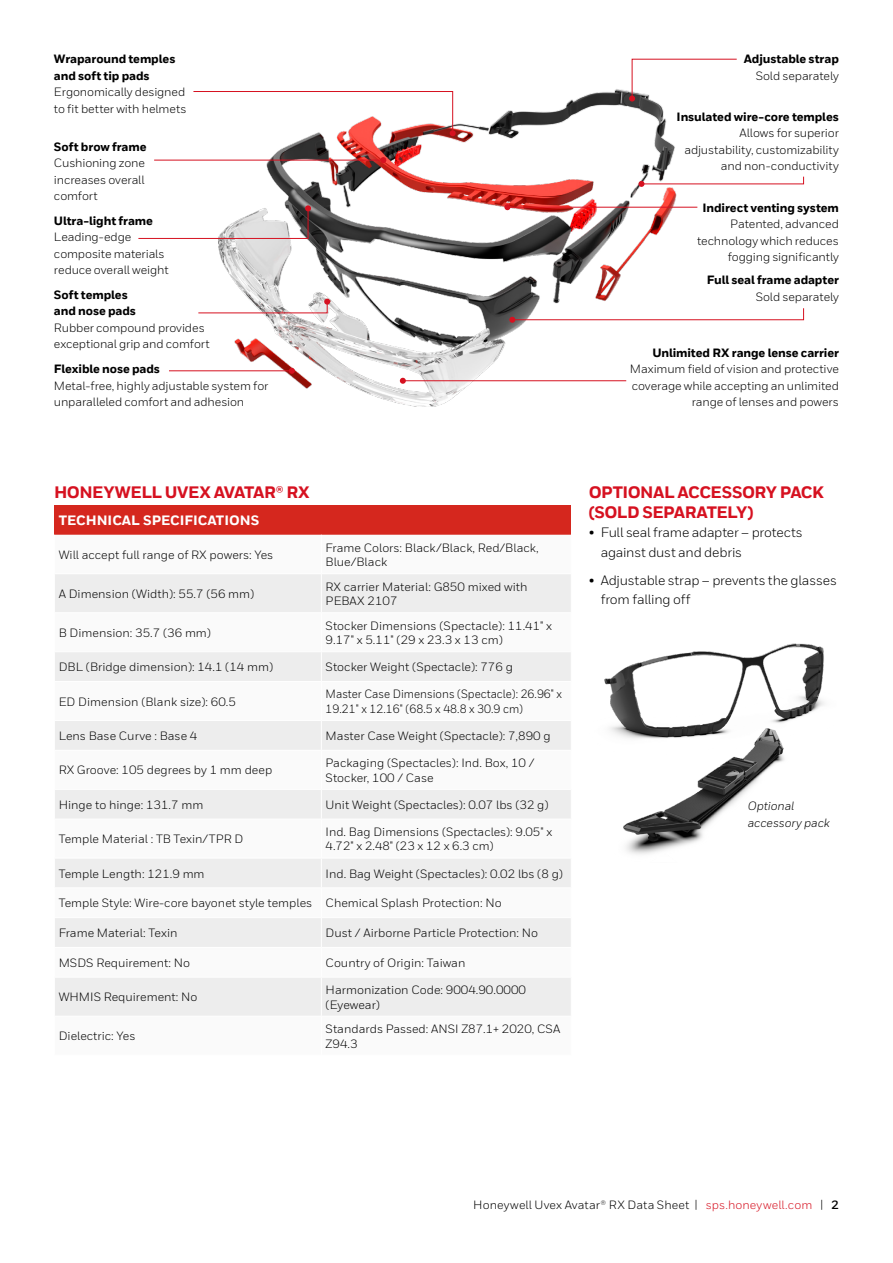
<style>
.page{position:relative;width:893px;height:1263px;background:#fff}
.page>*{position:absolute;margin:0;border:0;box-sizing:border-box;transform-origin:0 0}
.t1{font:800 16.5px/19.5px "Honeywell Sans TT";letter-spacing:-.03em;color:#d61120}
.t2{font:13.5px/19.5px "Honeywell Sans TT";letter-spacing:-.015em;color:#000}
.t3{font:800 13.5px "Honeywell Sans TT";color:#fff}
.t4{font:12px/16.5px "Honeywell Sans TT";color:#000}
.t5{font:800 12px/16.5px "Honeywell Sans TT";letter-spacing:-.01em;color:#000}
.t6{font:12px/14.4px "Honeywell Sans TT";color:#000;scale:.93 1}
.t7{font:12px "Honeywell Sans";letter-spacing:.005em;color:#000}
.t8{font:italic 12px/16.5px "Honeywell Sans TT";letter-spacing:-.005em;color:#000}
.s1{color:#d61120}
.s2{font-weight:700}
</style>
<div class="page">
<div style="left:54px;top:505px;width:517px;height:30px;background:#d5271e"></div>
<svg style="left:55px;top:574px;width:516px;height:442px;fill:#f0f0f0"></svg>
<hr style="left:321px;top:574px;width:1px;height:38px;background:#fff">
<hr style="left:54px;top:612px;width:267px;height:1px;background:#fff">
<hr style="left:321px;top:612px;width:251px;height:1px;background:#fff">
<hr style="left:321px;top:613px;width:1px;height:38px;background:#fff">
<hr style="left:54px;top:651px;width:267px;height:1px;background:#fff">
<hr style="left:321px;top:651px;width:251px;height:1px;background:#fff">
<svg style="left:321px;top:652px;width:1px;height:29px"></svg>
<hr style="left:54px;top:681px;width:267px;height:1px;background:#fff">
<hr style="left:321px;top:681px;width:251px;height:1px;background:#fff">
<hr style="left:321px;top:682px;width:1px;height:38px;background:#fff">
<hr style="left:54px;top:720px;width:267px;height:1px;background:#fff">
<hr style="left:321px;top:720px;width:251px;height:1px;background:#fff">
<svg style="left:321px;top:721px;width:1px;height:29px"></svg>
<hr style="left:54px;top:750px;width:267px;height:1px;background:#fff">
<hr style="left:321px;top:750px;width:251px;height:1px;background:#fff">
<hr style="left:321px;top:751px;width:1px;height:38px;background:#fff">
<hr style="left:54px;top:789px;width:267px;height:1px;background:#fff">
<hr style="left:321px;top:789px;width:251px;height:1px;background:#fff">
<svg style="left:321px;top:790px;width:1px;height:29px"></svg>
<hr style="left:54px;top:819px;width:267px;height:1px;background:#fff">
<hr style="left:321px;top:819px;width:251px;height:1px;background:#fff">
<hr style="left:321px;top:819px;width:1px;height:39px;background:#fff">
<hr style="left:54px;top:858px;width:267px;height:1px;background:#fff">
<hr style="left:321px;top:858px;width:251px;height:1px;background:#fff">
<hr style="left:54px;top:887px;width:267px;height:1px;background:#fff">
<hr style="left:321px;top:887px;width:251px;height:1px;background:#fff">
<hr style="left:54px;top:917px;width:267px;height:1px;background:#fff">
<hr style="left:321px;top:917px;width:251px;height:1px;background:#fff">
<hr style="left:54px;top:947px;width:267px;height:1px;background:#fff">
<hr style="left:321px;top:947px;width:251px;height:1px;background:#fff">
<svg style="left:321px;top:859px;width:1px;height:118px"></svg>
<hr style="left:54px;top:977px;width:267px;height:1px;background:#fff">
<hr style="left:321px;top:977px;width:251px;height:1px;background:#fff">
<hr style="left:321px;top:977px;width:1px;height:39px;background:#fff">
<img style="left:604px;top:643px;width:220px;height:211px">
<img style="left:198px;top:89px;width:500px;height:318px">
<hr style="left:403px;top:380px;width:223px;height:1px;background:#d61120">
<svg style="left:400px;top:378px;width:6px;height:6px"></svg>
<svg style="left:638px;top:176px;width:166px;height:11px"></svg>
<svg style="left:509px;top:307px;width:295px;height:16px"></svg>
<svg style="left:198px;top:299px;width:132px;height:15px"></svg>
<svg style="left:138px;top:205px;width:173px;height:34px"></svg>
<hr style="left:154px;top:160px;width:229px;height:1px;background:#d61120">
<svg style="left:380px;top:157px;width:6px;height:6px"></svg>
<hr style="left:169px;top:370px;width:123px;height:1px;background:#d61120">
<svg style="left:289px;top:368px;width:6px;height:6px"></svg>
<svg style="left:193px;top:91px;width:263px;height:45px"></svg>
<svg style="left:629px;top:58px;width:108px;height:44px"></svg>
<hr style="left:507px;top:207px;width:190px;height:1px;background:#d61120">
<svg style="left:504px;top:204px;width:6px;height:6px"></svg>
<p class="t5" style="left:54px;top:51px;width:123px">Wraparound temples and soft tip pads</p>
<p class="t4" style="left:54px;top:84px;width:134px">Ergonomically designed to fit better with helmets</p>
<p class="t5" style="left:54px;top:139px;width:94px">Soft brow frame</p>
<p class="t4" style="left:54px;top:155px;width:92px;text-align:justify">Cushioning zone increases overall comfort</p>
<p class="t5" style="left:54px;top:213px;width:101px">Ultra-light frame</p>
<p class="t4" style="left:54px;top:229px;width:116px">Leading-edge composite materials reduce overall weight</p>
<p class="t5" style="left:54px;top:287px;width:84px">Soft temples and nose pads</p>
<p class="t4" style="left:54px;top:320px;width:157px">Rubber compound provides exceptional grip and comfort</p>
<p class="t5" style="left:54px;top:361px;width:108px">Flexible nose pads</p>
<p class="t4" style="left:54px;top:377px;width:216px">Metal-free, highly adjustable system for unparalleled comfort and adhesion</p>
<p class="t5" style="left:744px;top:51px;width:97px">Adjustable strap</p>
<p class="t4" style="left:756px;top:67px;width:85px">Sold separately</p>
<p class="t5" style="left:677px;top:109px;width:164px">Insulated wire-core temples</p>
<p class="t4" style="left:684px;top:125px;width:156px;text-align:right">Allows for superior adjustability, customizability and non-conductivity</p>
<p class="t5" style="left:702px;top:200px;width:138px">Indirect venting system</p>
<p class="t4" style="left:697px;top:216px;width:143px;text-align:right">Patented, advanced technology which reduces fogging significantly</p>
<p class="t5" style="left:707px;top:272px;width:134px">Full seal frame adapter</p>
<p class="t4" style="left:756px;top:288px;width:85px">Sold separately</p>
<p class="t5" style="left:652px;top:345px;width:188px">Unlimited RX range lense carrier</p>
<p class="t4" style="left:630px;top:361px;width:211px;text-align:right">Maximum field of vision and protective coverage while accepting an unlimited range of lenses and powers</p>
<h1 class="t1" style="left:54px;top:483px;width:257px">HONEYWELL UVEX AVATAR® RX</h1>
<p class="t3" style="left:59px;top:512px;width:202px">TECHNICAL SPECIFICATIONS</p>
<p class="t4" style="left:59px;top:546px;width:216px">Will accept full range of RX powers: Yes</p>
<p class="t4" style="left:326px;top:540px;width:214px;line-height:14.4px">Frame Colors: Black/Black, Red/Black,<br>Blue/Black</p>
<p class="t4" style="left:59px;top:585px;width:197px">A Dimension (Width): 55.7 (56 mm)</p>
<p class="t4" style="left:326px;top:579px;width:203px;line-height:14.4px">RX carrier Material: G850 mixed with<br>PEBAX 2107</p>
<p class="t4" style="left:59px;top:624px;width:154px">B Dimension: 35.7 (36 mm)</p>
<p class="t4" style="left:326px;top:618px;width:228px;line-height:14.4px">Stocker Dimensions (Spectacle): 11.41" x<br>9.17" x 5.11" (29 x 23.3 x 13 cm)</p>
<p class="t4" style="left:59px;top:659px;width:216px">DBL (Bridge dimension): 14.1 (14 mm)</p>
<p class="t4" style="left:326px;top:659px;width:189px">Stocker Weight (Spectacle): 776 g</p>
<p class="t4" style="left:59px;top:693px;width:179px">ED Dimension (Blank size): 60.5</p>
<p class="t6" style="left:326px;top:687px;width:256px">Master Case Dimensions (Spectacle): 26.96" x<br>19.21" x 12.16" (68.5 x 48.8 x 30.9 cm)</p>
<p class="t4" style="left:59px;top:728px;width:140px">Lens Base Curve : Base 4</p>
<p class="t4" style="left:326px;top:728px;width:227px">Master Case Weight (Spectacle): 7,890 g</p>
<p class="t4" style="left:59px;top:762px;width:215px">RX Groove: 105 degrees by 1 mm deep</p>
<p class="t4" style="left:326px;top:756px;width:210px;line-height:14.4px">Packaging (Spectacles): Ind. Box, 10 /<br>Stocker, 100 / Case</p>
<p class="t4" style="left:59px;top:796px;width:146px">Hinge to hinge: 131.7 mm</p>
<p class="t4" style="left:326px;top:796px;width:225px">Unit Weight (Spectacles): 0.07 lbs (32 g)</p>
<p class="t4" style="left:59px;top:831px;width:186px">Temple Material : TB Texin/TPR D</p>
<p class="t4" style="left:326px;top:825px;width:228px;line-height:14.4px">Ind. Bag Dimensions (Spectacles): 9.05" x<br>4.72" x 2.48" (23 x 12 x 6.3 cm)</p>
<p class="t4" style="left:59px;top:865px;width:147px">Temple Length: 121.9 mm</p>
<p class="t4" style="left:326px;top:865px;width:239px">Ind. Bag Weight (Spectacles): 0.02 lbs (8 g)</p>
<p class="t4" style="left:59px;top:895px;width:444px">Temple Style: Wire-core bayonet style temples Chemical Splash Protection: No</p>
<p class="t4" style="left:59px;top:925px;width:120px">Frame Material: Texin</p>
<p class="t4" style="left:326px;top:925px;width:214px">Dust / Airborne Particle Protection: No</p>
<p class="t4" style="left:59px;top:954px;width:133px">MSDS Requirement: No</p>
<p class="t4" style="left:326px;top:954px;width:141px">Country of Origin: Taiwan</p>
<p class="t4" style="left:59px;top:989px;width:140px">WHMIS Requirement: No</p>
<p class="t4" style="left:326px;top:983px;width:202px;line-height:14.4px">Harmonization Code: 9004.90.0000 (Eyewear)</p>
<p class="t4" style="left:59px;top:1028px;width:78px">Dielectric: Yes</p>
<p class="t4" style="left:326px;top:1022px;width:236px;line-height:14.4px">Standards Passed: ANSI Z87.1+ 2020, CSA<br>Z94.3</p>
<h1 class="t1" style="left:589px;top:483px;width:237px">OPTIONAL ACCESSORY PACK (SOLD SEPARATELY)</h1>
<p class="t2" style="left:601px;top:523px;width:204px;text-indent:-12px">• Full seal frame adapter – protects against dust and debris</p>
<p class="t2" style="left:601px;top:570px;width:238px;text-indent:-12px">• Adjustable strap – prevents the glasses from falling off</p>
<p class="t8" style="left:748px;top:798px;width:84px">Optional accessory pack</p>
<p class="t7" style="left:473px;top:1198px;width:367px">Honeywell Uvex Avatar® RX Data Sheet | <span class="s1">sps.honeywell.com</span> | <span class="s2">2</span></p>
</div>
